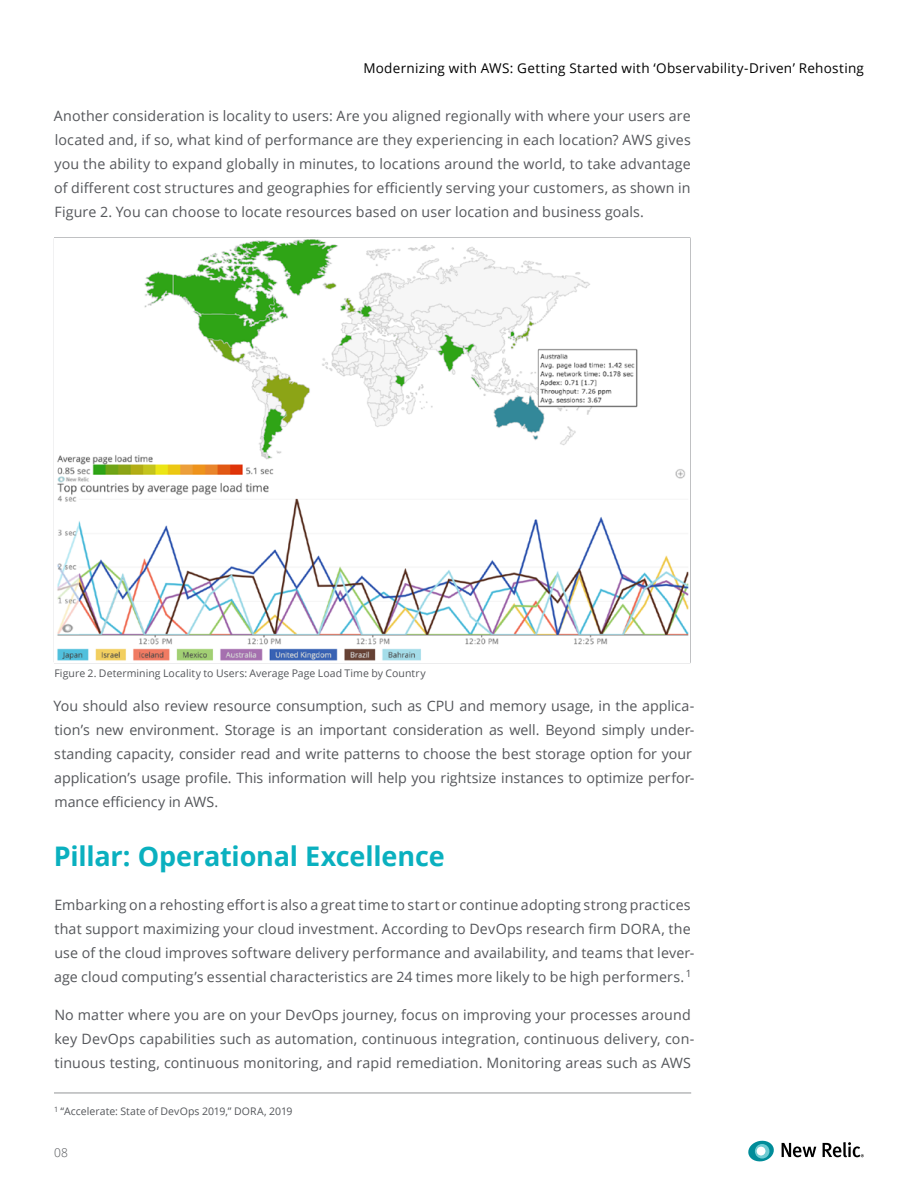
<style>
.page{position:relative;width:918px;height:1188px;background:#fff}
.page>*{position:absolute;margin:0;border:0;box-sizing:border-box;transform-origin:0 0}
.Header_1{font:700 27px "Open Sans";letter-spacing:-.01em;color:#0ab0bf}
.Body_Copy{font:14.25px/24px "Open Sans";letter-spacing:.01em;color:#54565a}
.Body_Copy__last_par{font:14.25px/24px "Open Sans";color:#54565a}
.t1{font:13.5px "Open Sans";letter-spacing:.02em;color:#000}
.t2{font:300 12px "Open Sans";color:#54565a}
.Descriptor{font:10.5px "Open Sans";letter-spacing:.005em;color:#54565a}
</style>
<div class="page">
<svg style="left:782px;top:1143px;width:34px;height:14px"></svg>
<svg style="left:823px;top:1142px;width:41px;height:15px"></svg>
<svg style="left:748px;top:1141px;width:26px;height:20px"></svg>
<hr style="left:54px;top:238px;width:1px;height:424px;background:#939598">
<hr style="left:690px;top:238px;width:1px;height:424px;background:#939598">
<hr style="left:54px;top:662px;width:636px;height:1px;background:#939598">
<img style="left:57px;top:239px;width:632px;height:422px">
<hr style="left:54px;top:1093px;width:637px;height:1px;background:#939598">
<p class="t1" style="left:363px;top:58px;width:502px">Modernizing with AWS: Getting Started with ‘Observability-Driven’ Rehosting</p>
<p class="Body_Copy" style="left:54px;top:104px;width:638px;text-align:justify">Another consideration is locality to users: Are you aligned regionally with where your users are located and, if so, what kind of performance are they experiencing in each location? AWS gives you the ability to expand globally in minutes, to locations around the world, to take advantage of different cost structures and geographies for efficiently serving your customers, as shown in Figure 2. You can choose to locate resources based on user location and business goals.</p>
<p class="Descriptor" style="left:54px;top:666px;width:373px">Figure 2. Determining Locality to Users: Average Page Load Time by Country</p>
<p class="Body_Copy__last_par" style="left:54px;top:693px;width:642px">You should also review resource consumption, such as CPU and memory usage, in the applica&shy;tion’s new environment. Storage is an important consideration as well. Beyond simply under&shy;standing capacity, consider read and write patterns to choose the best storage option for your application’s usage profile. This information will help you rightsize instances to optimize perfor&shy;mance efficiency in AWS.</p>
<p class="Header_1" style="left:54px;top:837px;width:392px">Pillar: Operational Excellence</p>
<p class="Body_Copy" style="left:54px;top:893px;width:642px">Embarking on a rehosting effort is also a great time to start or continue adopting strong practices that support maximizing your cloud investment. According to DevOps research firm DORA, the use of the cloud improves software delivery performance and availability, and teams that lever&shy;age cloud computing’s essential characteristics are 24 times more likely to be high performers. <sup>1</sup></p>
<p class="Body_Copy" style="left:54px;top:1002px;width:641px">No matter where you are on your DevOps journey, focus on improving your processes around key DevOps capabilities such as automation, continuous integration, continuous delivery, con&shy;tinuous testing, continuous monitoring, and rapid remediation. Monitoring areas such as AWS</p>
<p class="Descriptor" style="left:54px;top:1104px;width:240px"><sup>1</sup> “Accelerate: State of DevOps 2019,” DORA, 2019</p>
<p class="t2" style="left:54px;top:1144px;width:16px">08</p>
</div>
